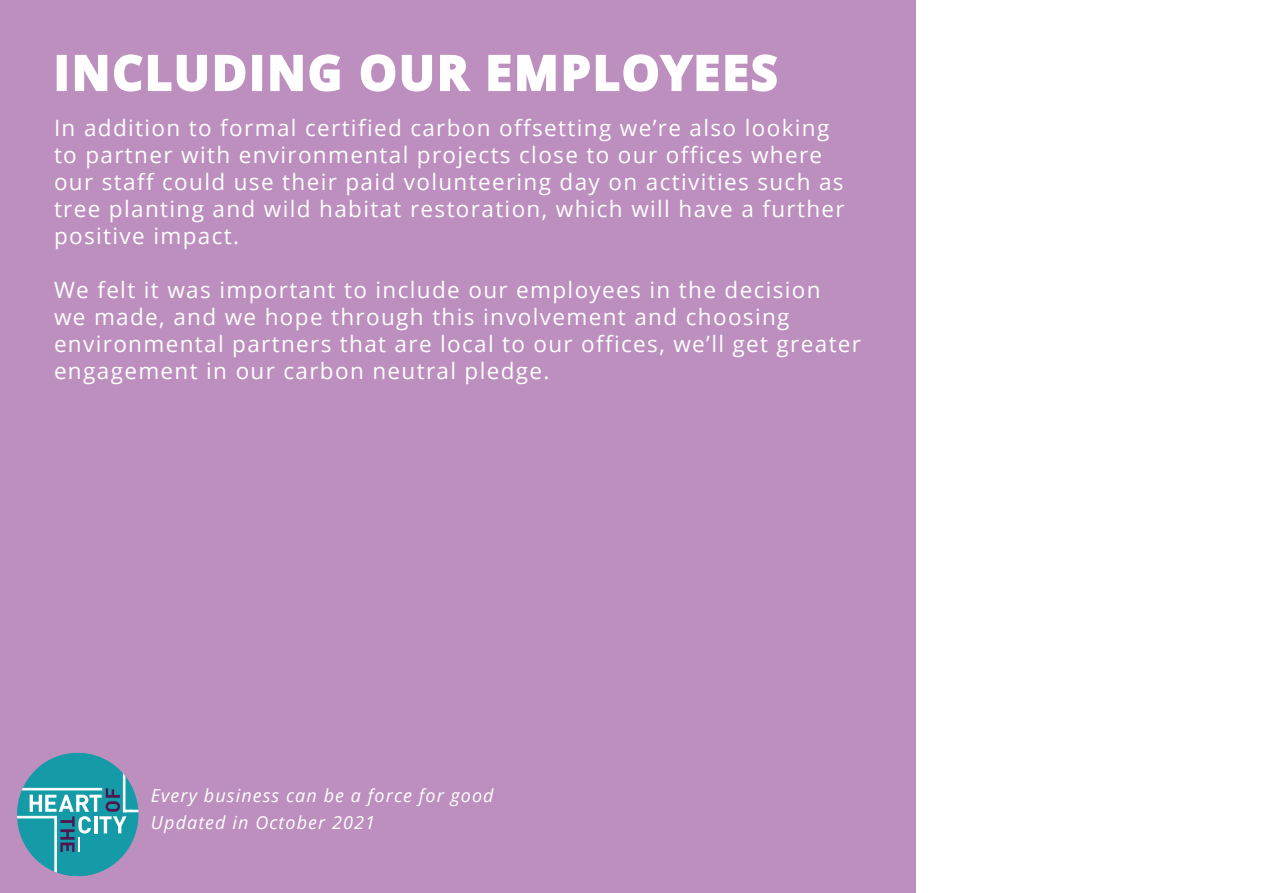
<style>
.page{position:relative;width:1263px;height:893px;background:#fff}
.page>*{position:absolute;margin:0;border:0;box-sizing:border-box;transform-origin:0 0}
.t1{font:700 46.5px "Open Sans";letter-spacing:.06em;color:#fff}
.t2{font:22.5px/27px "Open Sans";letter-spacing:.06em;color:#fff}
.t3{font:italic 18px/27px "Open Sans";letter-spacing:.06em;color:#fff}
</style>
<div class="page">
<div style="left:0;top:0;width:915px;height:893px;background:#bc8fbe"></div>
<svg style="left:17px;top:753px;width:121px;height:123px"></svg>
<div style="left:57px;top:55px;width:10px;height:36px;border:3px solid #fff"></div>
<svg style="left:74px;top:54px;width:172px;height:38px"></svg>
<div style="left:252px;top:55px;width:10px;height:36px;border:3px solid #fff"></div>
<svg style="left:270px;top:54px;width:70px;height:38px"></svg>
<svg style="left:360px;top:54px;width:111px;height:38px"></svg>
<svg style="left:488px;top:54px;width:289px;height:38px"></svg>
<h1 class="t1" style="left:54px;top:40px;width:725px">INCLUDING OUR EMPLOYEES</h1>
<p class="t2" style="left:54px;top:114px;width:792px">In addition to formal certified carbon offsetting we’re also looking to partner with environmental projects close to our offices where our staff could use their paid volunteering day on activities such as tree planting and wild habitat restoration, which will have a further positive impact.</p>
<p class="t2" style="left:54px;top:276px;width:809px">We felt it was important to include our employees in the decision<br>we made, and we hope through this involvement and choosing environmental partners that are local to our offices, we’ll get greater engagement in our carbon neutral pledge.</p>
<p class="t3" style="left:151px;top:782px;width:344px">Every business can be a force for good<br>Updated in October 2021</p>
</div>
